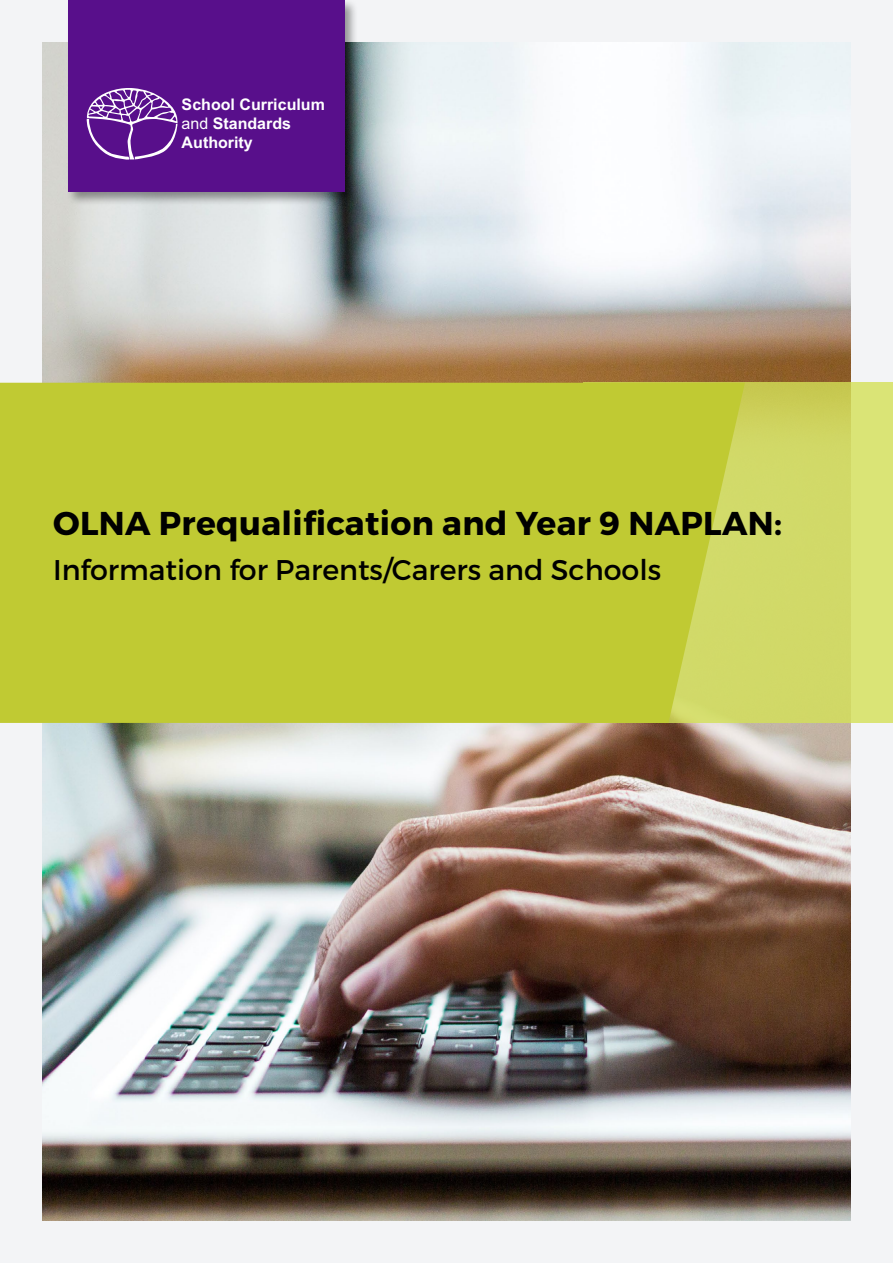
<style>
.page{position:relative;width:893px;height:1263px;background:#f1f2f4}
.page>*{position:absolute;margin:0;border:0;box-sizing:border-box;transform-origin:0 0}
.t1{font:700 33px "Montserrat";letter-spacing:.01em;color:#000}
.t2{font:28.5px "Montserrat";color:#000}
.t3{font:700 16.05px/19.2px "Arial";color:#fff}
.s1{font-weight:400}
</style>
<div class="page">
<img style="left:43px;top:43px;width:807px;height:1177px">
<svg style="left:745px;top:383px;width:148px;height:340px;background:#d2da69"></svg>
<div style="left:0;top:383px;width:745px;height:340px;background:#c0ca33"></div>
<div style="left:66px;top:0;width:293px;height:206px;background:#000;opacity:.4"></div>
<div style="left:68px;top:0;width:276px;height:191px;background:#580f8b"></div>
<svg style="left:87px;top:88px;width:91px;height:72px"></svg>
<p class="t3" style="left:182px;top:95px;width:145px">School Curriculum <span class="s1">and</span> Standards<br>Authority</p>
<p class="t1" style="left:53px;top:503px;width:730px">OLNA Prequalification and Year 9 NAPLAN:</p>
<p class="t2" style="left:53px;top:553px;width:609px">Information for Parents/Carers and Schools</p>
</div>
